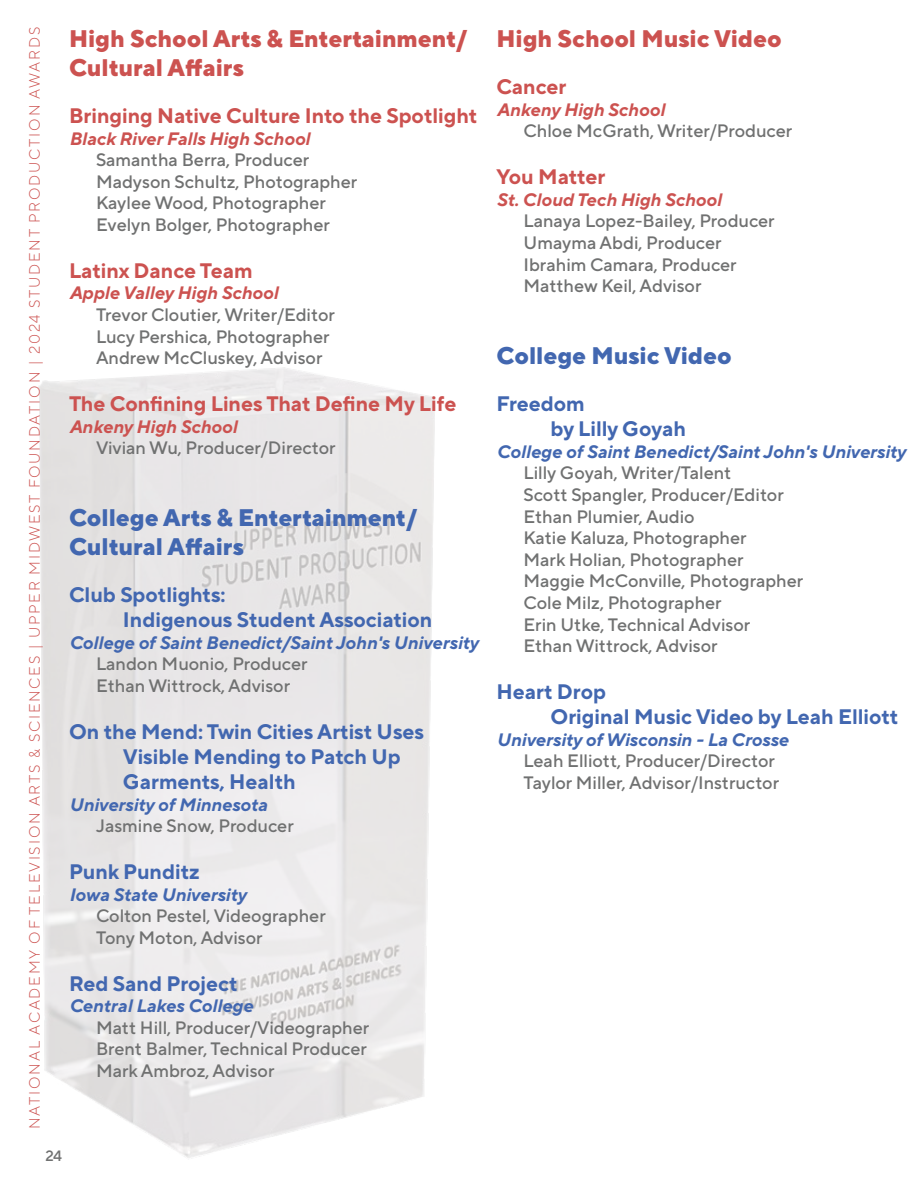
<style>
.page{position:relative;width:918px;height:1188px;background:#fff}
.page>*{position:absolute;margin:0;border:0;box-sizing:border-box;transform-origin:0 0}
.t1{font:800 24px/28.8px "TT Norms Pro";color:#cc5250}
.t2{font:800 24px "TT Norms Pro";color:#4267b0}
.t3{font:700 21px "TT Norms Pro";color:#4267b0}
.t4{font:700 21px "TT Norms Pro";color:#cc5250}
.Entry_Names{font:500 18px "TT Norms Pro";color:#707171}
.t5{font:italic 700 18px "TT Norms Pro";color:#4267b0}
.t6{font:italic 700 18px "TT Norms Pro";color:#cc5250}
.t7{font:300 15px "TT Norms Pro";letter-spacing:.12em;color:#cc5250}
.t8{font:500 15px "TT Norms Pro";color:#707171}
</style>
<div class="page">
<img style="left:38px;top:367px;width:398px;height:791px">
<p class="t7" style="left:25px;top:1129px;width:1104px;rotate:-90deg">NATIONAL ACADEMY OF TELEVISION ARTS &amp; SCIENCES | UPPER MIDWEST FOUNDATION | 2024 STUDENT PRODUCTION AWARDS</p>
<p class="t1" style="left:69px;top:24px;width:400px">High School Arts &amp; Entertainment/<br>Cultural Affairs</p>
<p class="t4" style="left:69px;top:102px;width:410px">Bringing Native Culture Into the Spotlight</p>
<p class="t6" style="left:69px;top:126px;width:242px">Black River Falls High School</p>
<p class="Entry_Names" style="left:96px;top:148px;width:215px">Samantha Berra, Producer</p>
<p class="Entry_Names" style="left:96px;top:170px;width:263px">Madyson Schultz, Photographer</p>
<p class="Entry_Names" style="left:96px;top:191px;width:231px">Kaylee Wood, Photographer</p>
<p class="Entry_Names" style="left:96px;top:213px;width:235px">Evelyn Bolger, Photographer</p>
<p class="t4" style="left:69px;top:257px;width:185px">Latinx Dance Team</p>
<p class="t6" style="left:69px;top:281px;width:211px">Apple Valley High School</p>
<p class="Entry_Names" style="left:96px;top:303px;width:240px">Trevor Cloutier, Writer/Editor</p>
<p class="Entry_Names" style="left:96px;top:325px;width:235px">Lucy Pershica, Photographer</p>
<p class="Entry_Names" style="left:96px;top:346px;width:228px">Andrew McCluskey, Advisor</p>
<p class="t4" style="left:69px;top:390px;width:389px">The Confining Lines That Define My Life</p>
<p class="t6" style="left:69px;top:414px;width:170px">Ankeny High School</p>
<p class="Entry_Names" style="left:96px;top:436px;width:241px">Vivian Wu, Producer/Director</p>
<p class="t2" style="left:69px;top:502px;width:350px">College Arts &amp; Entertainment/</p>
<p class="t2" style="left:69px;top:531px;width:176px">Cultural Affairs</p>
<p class="t3" style="left:69px;top:581px;width:158px">Club Spotlights:</p>
<p class="t3" style="left:123px;top:606px;width:311px">Indigenous Student Association</p>
<p class="t5" style="left:69px;top:630px;width:411px">College of Saint Benedict/Saint John's University</p>
<p class="Entry_Names" style="left:96px;top:652px;width:213px">Landon Muonio, Producer</p>
<p class="Entry_Names" style="left:96px;top:674px;width:196px">Ethan Wittrock, Advisor</p>
<p class="t3" style="left:69px;top:717px;width:357px">On the Mend: Twin Cities Artist Uses</p>
<p class="t3" style="left:123px;top:743px;width:279px">Visible Mending to Patch Up</p>
<p class="t3" style="left:123px;top:768px;width:174px">Garments, Health</p>
<p class="t5" style="left:69px;top:792px;width:200px">University of Minnesota</p>
<p class="Entry_Names" style="left:96px;top:814px;width:199px">Jasmine Snow, Producer</p>
<p class="t3" style="left:69px;top:858px;width:132px">Punk Punditz</p>
<p class="t5" style="left:69px;top:882px;width:179px">Iowa State University</p>
<p class="Entry_Names" style="left:96px;top:904px;width:231px">Colton Pestel, Videographer</p>
<p class="Entry_Names" style="left:96px;top:926px;width:168px">Tony Moton, Advisor</p>
<p class="t3" style="left:69px;top:969px;width:170px">Red Sand Project</p>
<p class="t5" style="left:69px;top:994px;width:186px">Central Lakes College</p>
<p class="Entry_Names" style="left:96px;top:1016px;width:275px">Matt Hill, Producer/Videographer</p>
<p class="Entry_Names" style="left:96px;top:1037px;width:272px">Brent Balmer, Technical Producer</p>
<p class="Entry_Names" style="left:96px;top:1059px;width:180px">Mark Ambroz, Advisor</p>
<p class="t8" style="left:45px;top:1146px;width:18px">24</p>
<p class="t1" style="left:496px;top:24px;width:287px">High School Music Video</p>
<p class="t4" style="left:496px;top:73px;width:71px">Cancer</p>
<p class="t6" style="left:496px;top:98px;width:170px">Ankeny High School</p>
<p class="Entry_Names" style="left:524px;top:119px;width:270px">Chloe McGrath, Writer/Producer</p>
<p class="t4" style="left:496px;top:163px;width:110px">You Matter</p>
<p class="t6" style="left:496px;top:188px;width:226px">St. Cloud Tech High School</p>
<p class="Entry_Names" style="left:524px;top:209px;width:253px">Lanaya Lopez-Bailey, Producer</p>
<p class="Entry_Names" style="left:524px;top:231px;width:200px">Umayma Abdi, Producer</p>
<p class="Entry_Names" style="left:524px;top:253px;width:215px">Ibrahim Camara, Producer</p>
<p class="Entry_Names" style="left:524px;top:274px;width:180px">Matthew Keil, Advisor</p>
<p class="t2" style="left:496px;top:340px;width:237px">College Music Video</p>
<p class="t3" style="left:496px;top:390px;width:90px">Freedom</p>
<p class="t3" style="left:550px;top:415px;width:137px">by Lilly Goyah</p>
<p class="t5" style="left:496px;top:440px;width:411px">College of Saint Benedict/Saint John's University</p>
<p class="Entry_Names" style="left:524px;top:461px;width:209px">Lilly Goyah, Writer/Talent</p>
<p class="Entry_Names" style="left:524px;top:483px;width:262px">Scott Spangler, Producer/Editor</p>
<p class="Entry_Names" style="left:524px;top:505px;width:173px">Ethan Plumier, Audio</p>
<p class="Entry_Names" style="left:524px;top:526px;width:225px">Katie Kaluza, Photographer</p>
<p class="Entry_Names" style="left:524px;top:548px;width:222px">Mark Holian, Photographer</p>
<p class="Entry_Names" style="left:524px;top:569px;width:281px">Maggie McConville, Photographer</p>
<p class="Entry_Names" style="left:524px;top:591px;width:200px">Cole Milz, Photographer</p>
<p class="Entry_Names" style="left:524px;top:613px;width:228px">Erin Utke, Technical Advisor</p>
<p class="Entry_Names" style="left:524px;top:634px;width:196px">Ethan Wittrock, Advisor</p>
<p class="t3" style="left:496px;top:678px;width:111px">Heart Drop</p>
<p class="t3" style="left:550px;top:703px;width:349px">Original Music Video by Leah Elliott</p>
<p class="t5" style="left:496px;top:728px;width:294px">University of Wisconsin - La Crosse</p>
<p class="Entry_Names" style="left:524px;top:749px;width:253px">Leah Elliott, Producer/Director</p>
<p class="Entry_Names" style="left:524px;top:771px;width:257px">Taylor Miller, Advisor/Instructor</p>
</div>
